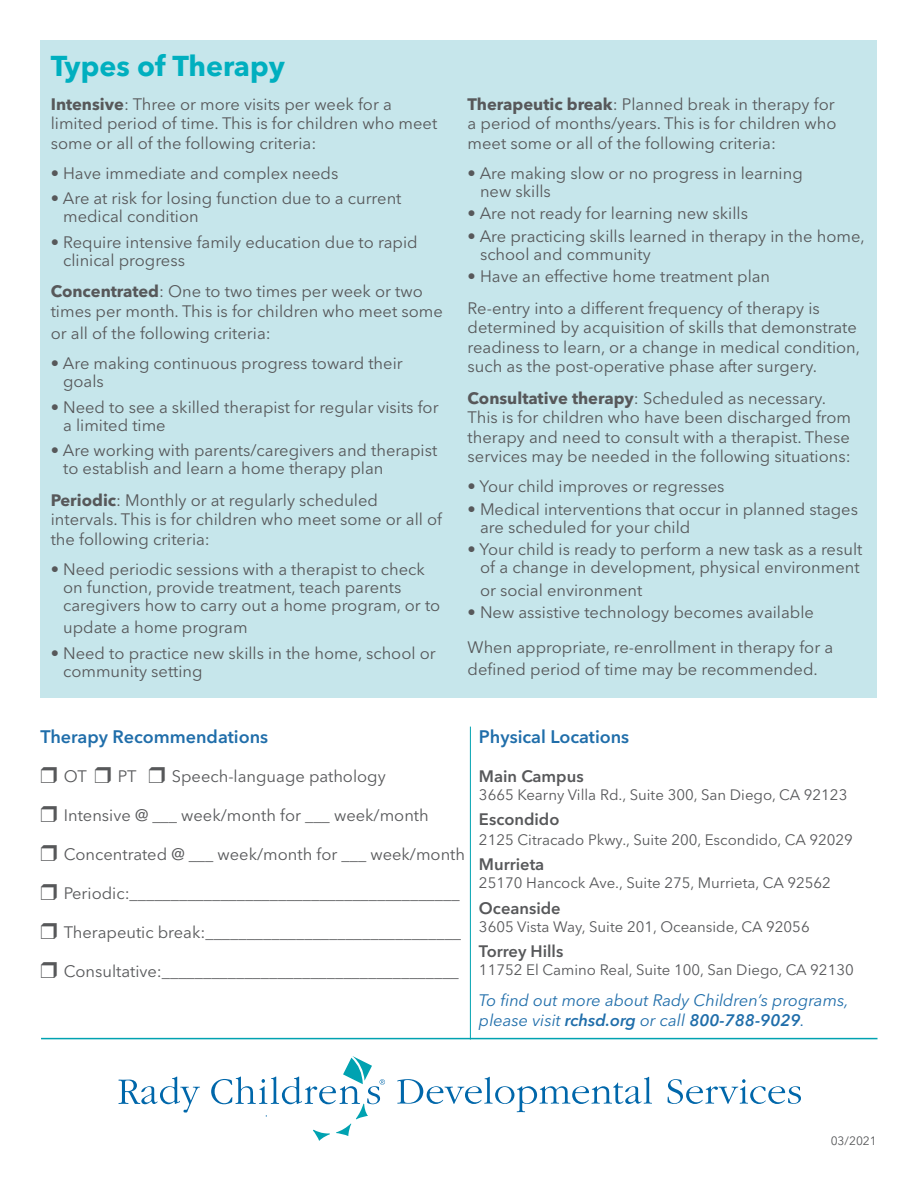
<style>
.page{position:relative;width:918px;height:1188px;background:#fff}
.page>*{position:absolute;margin:0;border:0;box-sizing:border-box;transform-origin:0 0}
.t1{font:700 28.5px "Avenir Next LT Pro";color:#00afbf}
.t2{font:600 18px "Avenir Next LT Pro";color:#206eaa}
.t3{font:16.5px/19.5px "Avenir Next LT Pro";color:#57585a}
.t4{font:italic 16.5px/19.8px "Avenir Next LT Pro";color:#206eaa}
.t5{font:600 16.5px "Avenir Next LT Pro";color:#57585a}
.t6{font:15px "Avenir Next LT Pro";color:#57585a}
.t7{font:12px "Avenir Next LT Pro";color:#57585a}
.s1{font-weight:700}
.s2{font-weight:600}
</style>
<div class="page">
<div style="left:40px;top:40px;width:838px;height:658px;background:#c6e6eb"></div>
<hr style="left:470px;top:727px;width:1px;height:313px;background:#00a2b1">
<hr style="left:41px;top:1038px;width:837px;height:1px;background:#00a2b1">
<svg style="left:119px;top:1077px;width:81px;height:36px"></svg>
<svg style="left:211px;top:1056px;width:174px;height:85px"></svg>
<svg style="left:397px;top:1077px;width:255px;height:35px"></svg>
<svg style="left:668px;top:1079px;width:133px;height:25px"></svg>
<p class="t1" style="left:51px;top:49px;width:236px">Types of Therapy</p>
<p class="t3" style="left:51px;top:94px;width:388px"><span class="s1">Intensive</span>: Three or more visits per week for a limited period of time. This is for children who meet some or all of the following criteria:</p>
<p class="t3" style="left:51px;top:163px;width:289px">• Have immediate and complex needs</p>
<p class="t3" style="left:51px;top:189px;width:352px">• Are at risk for losing function due to a current</p>
<p class="t3" style="left:63px;top:207px;width:137px">medical condition</p>
<p class="t3" style="left:51px;top:232px;width:368px">• Require intensive family education due to rapid</p>
<p class="t3" style="left:63px;top:250px;width:123px">clinical progress</p>
<p class="t3" style="left:51px;top:282px;width:394px"><span class="s1">Concentrated</span>: One to two times per week or two times per month. This is for children who meet some</p>
<p class="t3" style="left:51px;top:324px;width:222px">or all of the following criteria:</p>
<p class="t3" style="left:51px;top:354px;width:354px">• Are making continuous progress toward their</p>
<p class="t3" style="left:63px;top:372px;width:42px">goals</p>
<p class="t3" style="left:51px;top:397px;width:389px">• Need to see a skilled therapist for regular visits for</p>
<p class="t3" style="left:63px;top:415px;width:104px">a limited time</p>
<p class="t3" style="left:51px;top:441px;width:388px">• Are working with parents/caregivers and therapist</p>
<p class="t3" style="left:63px;top:459px;width:322px">to establish and learn a home therapy plan</p>
<p class="t3" style="left:51px;top:490px;width:393px"><span class="s1">Periodic</span>: Monthly or at regularly scheduled intervals. This is for children who meet some or all of the following criteria:</p>
<p class="t3" style="left:51px;top:559px;width:376px">• Need periodic sessions with a therapist to check</p>
<p class="t3" style="left:63px;top:577px;width:340px">on function, provide treatment, teach parents</p>
<p class="t3" style="left:63px;top:595px;width:379px">caregivers how to carry out a home program, or to</p>
<p class="t3" style="left:63px;top:618px;width:186px">update a home program</p>
<p class="t3" style="left:51px;top:643px;width:387px">• Need to practice new skills in the home, school or</p>
<p class="t3" style="left:63px;top:661px;width:141px">community setting</p>
<p class="t3" style="left:468px;top:94px;width:370px;text-align:justify"><span class="s1">Therapeutic break</span>: Planned break in therapy for a period of months/years. This is for children who meet some or all of the following criteria:</p>
<p class="t3" style="left:468px;top:163px;width:337px">• Are making slow or no progress in learning</p>
<p class="t3" style="left:480px;top:181px;width:72px">new skills</p>
<p class="t3" style="left:468px;top:204px;width:282px">• Are not ready for learning new skills</p>
<p class="t3" style="left:468px;top:226px;width:399px">• Are practicing skills learned in therapy in the home,</p>
<p class="t3" style="left:480px;top:244px;width:172px">school and community</p>
<p class="t3" style="left:468px;top:267px;width:304px">• Have an effective home treatment plan</p>
<p class="t3" style="left:468px;top:298px;width:394px">Re-entry into a different frequency of therapy is determined by acquisition of skills that demonstrate readiness to learn, or a change in medical condition, such as the post-operative phase after surgery.</p>
<p class="t3" style="left:468px;top:388px;width:385px"><span class="s1">Consultative therapy</span>: Scheduled as necessary.<br>This is for children who have been discharged from therapy and need to consult with a therapist. These services may be needed in the following situations:</p>
<p class="t3" style="left:468px;top:477px;width:258px">• Your child improves or regresses</p>
<p class="t3" style="left:468px;top:499px;width:392px">• Medical interventions that occur in planned stages</p>
<p class="t3" style="left:480px;top:517px;width:212px">are scheduled for your child</p>
<p class="t3" style="left:468px;top:540px;width:396px">• Your child is ready to perform a new task as a result</p>
<p class="t3" style="left:480px;top:558px;width:381px">of a change in development, physical environment</p>
<p class="t3" style="left:480px;top:580px;width:164px">or social environment</p>
<p class="t3" style="left:468px;top:603px;width:348px">• New assistive technology becomes available</p>
<p class="t3" style="left:468px;top:636px;width:367px;line-height:22.5px">When appropriate, re-enrollment in therapy for a defined period of time may be recommended.</p>
<p class="t2" style="left:40px;top:725px;width:229px">Therapy Recommendations</p>
<p class="t3" style="left:64px;top:766px;width:24px">OT</p>
<p class="t3" style="left:118px;top:766px;width:20px">PT</p>
<p class="t3" style="left:172px;top:766px;width:215px">Speech-language pathology</p>
<p class="t3" style="left:64px;top:805px;width:366px">Intensive @ ___ week/month for ___ week/month</p>
<p class="t3" style="left:64px;top:844px;width:403px">Concentrated @ ___ week/month for ___ week/month</p>
<p class="t3" style="left:64px;top:883px;width:397px">Periodic:________________________________________</p>
<p class="t3" style="left:64px;top:922px;width:399px">Therapeutic break:_______________________________</p>
<p class="t3" style="left:64px;top:961px;width:397px">Consultative:____________________________________</p>
<p class="t2" style="left:479px;top:725px;width:152px">Physical Locations</p>
<p class="t5" style="left:479px;top:766px;width:106px">Main Campus</p>
<p class="t6" style="left:479px;top:785px;width:370px">3665 Kearny Villa Rd., Suite 300, San Diego, CA 92123</p>
<p class="t5" style="left:479px;top:809px;width:82px">Escondido</p>
<p class="t6" style="left:479px;top:831px;width:375px">2125 Citracado Pkwy., Suite 200, Escondido, CA 92029</p>
<p class="t5" style="left:479px;top:855px;width:67px">Murrieta</p>
<p class="t6" style="left:479px;top:874px;width:353px">25170 Hancock Ave., Suite 275, Murrieta, CA 92562</p>
<p class="t5" style="left:479px;top:898px;width:83px">Oceanside</p>
<p class="t6" style="left:479px;top:918px;width:332px">3605 Vista Way, Suite 201, Oceanside, CA 92056</p>
<p class="t5" style="left:479px;top:942px;width:86px">Torrey Hills</p>
<p class="t6" style="left:479px;top:961px;width:376px">11752 El Camino Real, Suite 100, San Diego, CA 92130</p>
<p class="t4" style="left:479px;top:990px;width:371px">To find out more about Rady Children’s programs, please visit <span class="s2">rchsd.org</span> or call <span class="s2">800-788-9029</span>.</p>
<p class="t7" style="left:831px;top:1134px;width:48px">03/2021</p>
</div>
